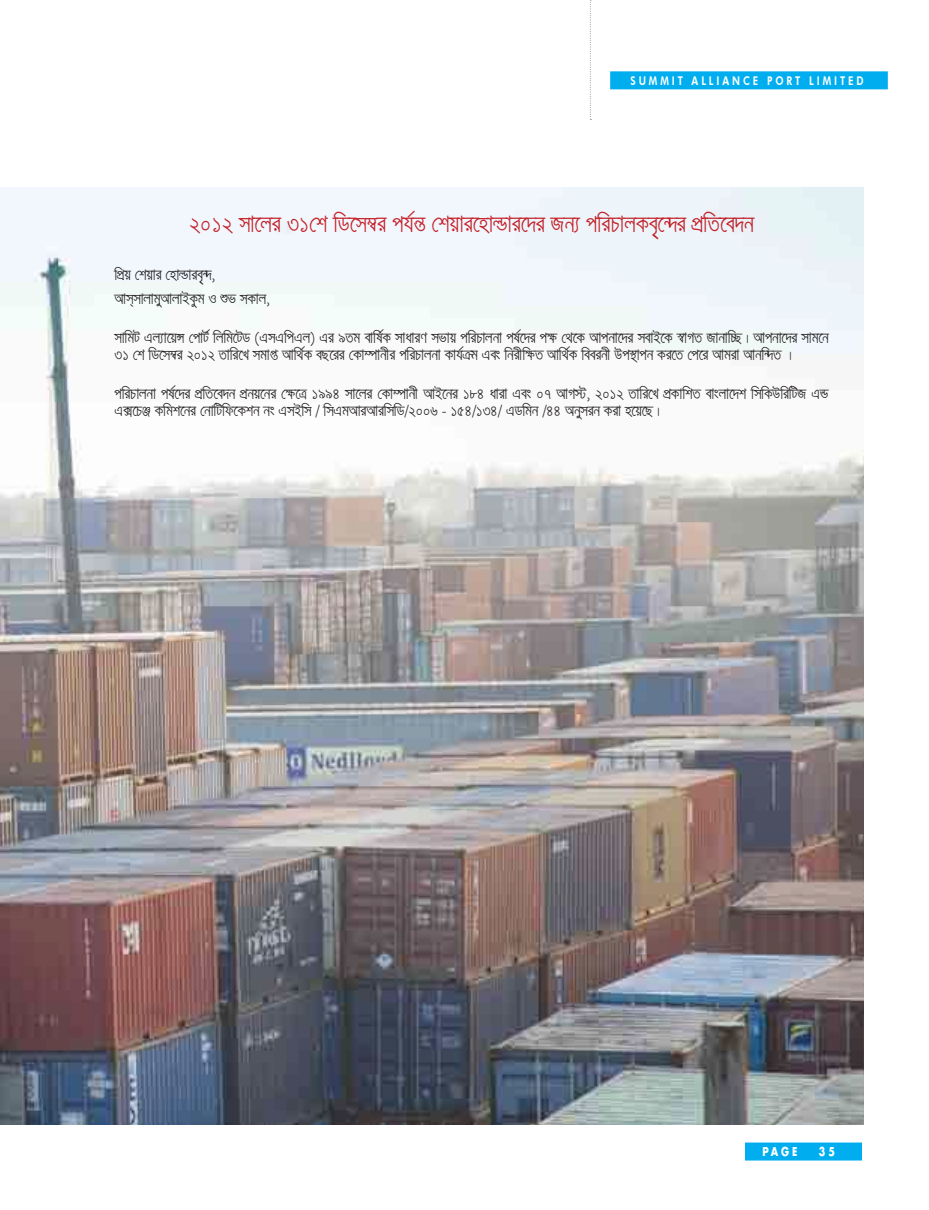
<style>
.page{position:relative;width:929px;height:1210px;background:#fff}
.page>*{position:absolute;margin:0;border:0;box-sizing:border-box;transform-origin:0 0}
.t1{font:25.5px "Karnaphuli MJ";color:#d1232a;scale:.9 1}
.t2{font:16.5px/17.2px "Karnaphuli MJ";color:#231f20;scale:.9 1}
.t3{font:800 12px "Futura BT";letter-spacing:.3em;color:#fff;scale:.8 1}
.t4{font:700 12px "Futura LT";color:#fff;scale:.8 1}
</style>
<div class="page">
<div style="left:610px;top:71px;width:278px;height:18px;background:#00aeef"></div>
<div style="left:745px;top:1142px;width:117px;height:18px;background:#00aeef"></div>
<svg style="left:590px;top:0;width:1px;height:120px"></svg>
<img style="left:0;top:188px;width:864px;height:937px">
<p class="t3" style="left:630px;top:73px;width:293px">SUMMIT ALLIANCE PORT LIMITED</p>
<h1 class="t1" style="left:189px;top:209px;width:629px">2012 MV‡JI 31†K WW‡M¤^I CH©Š— †KQVI‡NVÌVI‡`I RB¨ CWIPVJKE„‡›`I CÖWZ‡E`B</h1>
<p class="t2" style="left:114px;top:264px;width:174px;line-height:24px">WCÖQ †KQVI †NVÌVIE„›`,<br>AVM&amp;MVJVGYAVJVBKZG I ÏF MKVJ,</p>
<p class="t2" style="left:114px;top:330px;width:795px">MVWGU GJ¨V‡QÝ †CVU© WJWG‡UW (GMGWCGJ) GI 9ZG EVWL©K MVAVIY MFVQ CWIPVJBV CL©‡`I C¶ †_‡K AVCBV‡`I MEVB‡K ¯^VMZ RVBVW”Q| AVCBV‡`I MVG‡B<br>31 †K WW‡M¤^I 2012 ZVWI‡L MGVß AVW_©K EQ‡II †KV¤ÚVBXI CWIPVJBV KVH©ΜG GES WBIXW¶Z AVW_©K WEEIBX DC¯’VCB KI‡Z †C‡I AVGIV AVBW›`Z |</p>
<p class="t2" style="left:114px;top:386px;width:795px">CWIPVJBV CL©‡`I CÖWZ‡E`B CÖBQ‡BI †¶‡Î 1994 MV‡JI †KV¤ÚVBX AVB‡BI 184 AVIV GES 07 AVM÷, 2012 ZVWI‡L CÖKVWKZ EVSJV‡`K WMWKDWIWUR GÛ<br>G·‡PÄ KWGK‡BI †BVWUWD‡KKB BS GMBWM / WMGGAVIAVIWMWW/2006 - 154/134/ GWWGB /44 ABYMIB KIV N‡Q‡Q|</p>
<p class="t4" style="left:762px;top:1143px;width:45px">Page</p>
<p class="t4" style="left:819px;top:1143px;width:22px">3 5</p>
</div>
